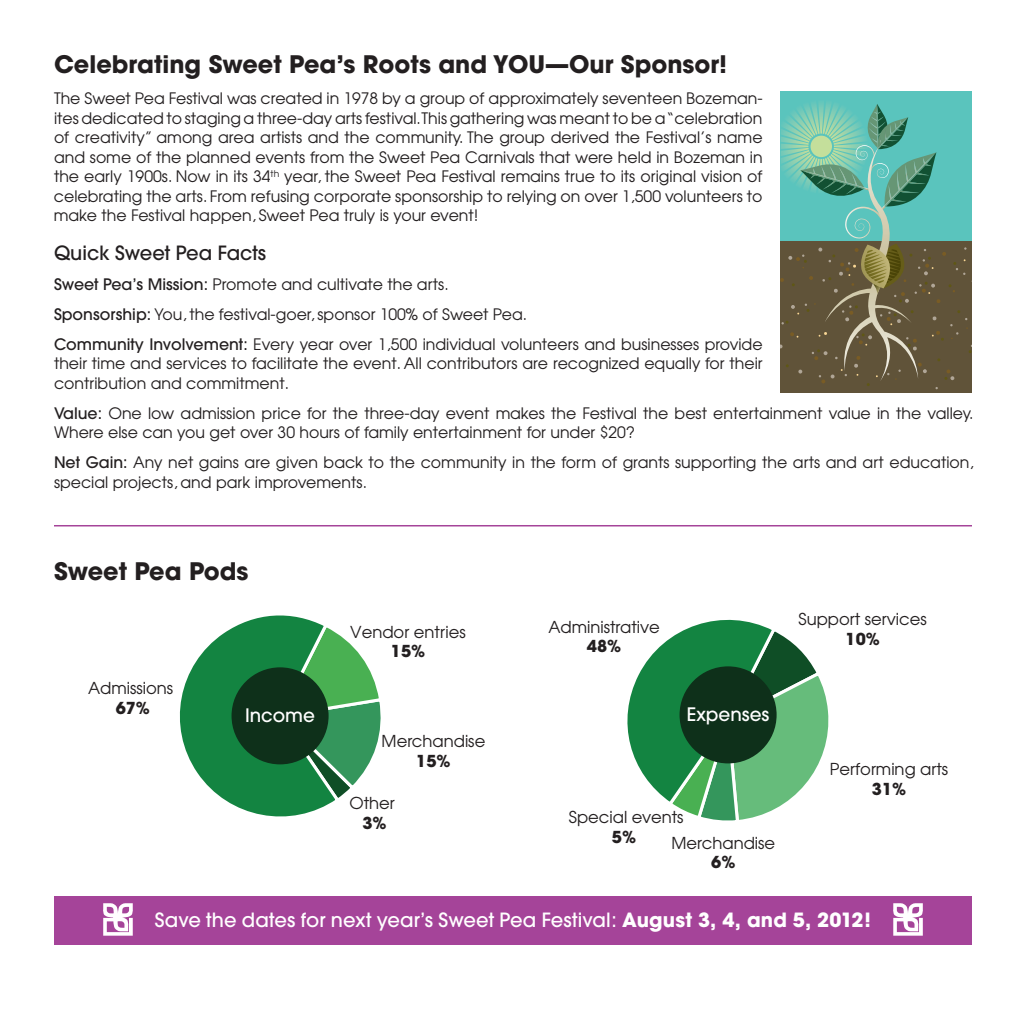
<style>
.page{position:relative;width:1026px;height:1026px;background:#fff}
.page>*{position:absolute;margin:0;border:0;box-sizing:border-box;transform-origin:0 0}
.t1{font:700 24px "Avant Garde";color:#231f20}
.t2{font:500 19.5px "Avant Garde";letter-spacing:.005em;color:#fff}
.t3{font:500 19.5px "Avant Garde";color:#231f20}
.t4{font:500 18.45px "Avant Garde";color:#fff}
.t5{font:16.35px "Avant Garde";color:#231f20}
.t6{font:700 16.35px "Avant Garde";color:#231f20}
.t7{font:15.75px/19.5px "Avant Garde";color:#231f20}
.s1{font-weight:500}
.s2{font-weight:700}
</style>
<div class="page">
<div style="left:781px;top:92px;width:191px;height:207px;background:#5ac4bd"></div>
<svg style="left:781px;top:102px;width:191px;height:287px"></svg>
<div style="left:54px;top:896px;width:918px;height:49px;background:#a54499"></div>
<svg style="left:103px;top:903px;width:30px;height:33px"></svg>
<svg style="left:893px;top:903px;width:30px;height:33px"></svg>
<svg style="left:179px;top:615px;width:202px;height:202px"></svg>
<svg style="left:627px;top:619px;width:202px;height:202px"></svg>
<div style="left:232px;top:667px;width:97px;height:97px;background:#0e301a;border-radius:50%"></div>
<div style="left:680px;top:666px;width:97px;height:97px;background:#0e301a;border-radius:50%"></div>
<hr style="left:54px;top:525px;width:918px;height:1px;background:#a54499">
<h1 class="t1" style="left:54px;top:49px;width:675px">Celebrating Sweet Pea’s Roots and YOU—Our Sponsor!</h1>
<p class="t7" style="left:54px;top:89px;width:710px;text-align:justify">The Sweet Pea Festival was created in 1978 by a group of approximately seventeen Bozeman&shy;ites dedicated to staging a three-day arts festival.This gathering was meant to be a “celebration of creativity” among area artists and the community. The group derived the Festival’s name and some of the planned events from the Sweet Pea Carnivals that were held in Bozeman in the early 1900s. Now in its 34<sup>th</sup> year, the Sweet Pea Festival remains true to its original vision of celebrating the arts. From refusing corporate sponsorship to relying on over 1,500 volunteers to make the Festival happen, Sweet Pea truly is your event!</p>
<p class="t3" style="left:54px;top:241px;width:214px">Quick Sweet Pea Facts</p>
<p class="t7" style="left:54px;top:269px;width:710px;line-height:30px"><span class="s1">Sweet Pea’s Mission:</span> Promote and cultivate the arts.<br><span class="s1">Sponsorship:</span> You, the festival-goer, sponsor 100% of Sweet Pea.<br><span class="s1">Community Involvement:</span> Every year over 1,500 individual volunteers and businesses provide</p>
<p class="t7" style="left:54px;top:354px;width:710px">their time and services to facilitate the event. All contributors are recognized equally for their contribution and commitment.</p>
<p class="t7" style="left:54px;top:403px;width:921px"><span class="s1">Value:</span> One low admission price for the three-day event makes the Festival the best entertainment value in the valley.<br>Where else can you get over 30 hours of family entertainment for under $20?</p>
<p class="t7" style="left:54px;top:453px;width:921px"><span class="s1">Net Gain:</span> Any net gains are given back to the community in the form of grants supporting the arts and art education, special projects, and park improvements.</p>
<h1 class="t1" style="left:54px;top:556px;width:196px">Sweet Pea Pods</h1>
<p class="t5" style="left:350px;top:621px;width:117px">Vendor entries</p>
<p class="t6" style="left:391px;top:641px;width:36px">15%</p>
<p class="t5" style="left:548px;top:616px;width:113px">Administrative</p>
<p class="t6" style="left:587px;top:636px;width:36px">48%</p>
<p class="t5" style="left:88px;top:678px;width:87px">Admissions</p>
<p class="t6" style="left:116px;top:698px;width:36px">67%</p>
<p class="t4" style="left:245px;top:703px;width:72px">Income</p>
<p class="t4" style="left:687px;top:702px;width:84px">Expenses</p>
<p class="t5" style="left:382px;top:731px;width:105px">Merchandise</p>
<p class="t6" style="left:416px;top:750px;width:36px">15%</p>
<p class="t5" style="left:349px;top:793px;width:47px">Other</p>
<p class="t6" style="left:362px;top:812px;width:26px">3%</p>
<p class="t5" style="left:569px;top:807px;width:116px">Special events</p>
<p class="t6" style="left:612px;top:826px;width:26px">5%</p>
<p class="t5" style="left:672px;top:832px;width:105px">Merchandise</p>
<p class="t6" style="left:711px;top:852px;width:26px">6%</p>
<p class="t5" style="left:799px;top:609px;width:130px">Support services</p>
<p class="t6" style="left:846px;top:628px;width:36px">10%</p>
<p class="t5" style="left:830px;top:759px;width:120px">Performing arts</p>
<p class="t6" style="left:872px;top:778px;width:36px">31%</p>
<p class="t2" style="left:155px;top:907px;width:718px">Save the dates for next year’s Sweet Pea Festival: <span class="s2">August 3, 4, and 5, 2012!</span></p>
</div>
